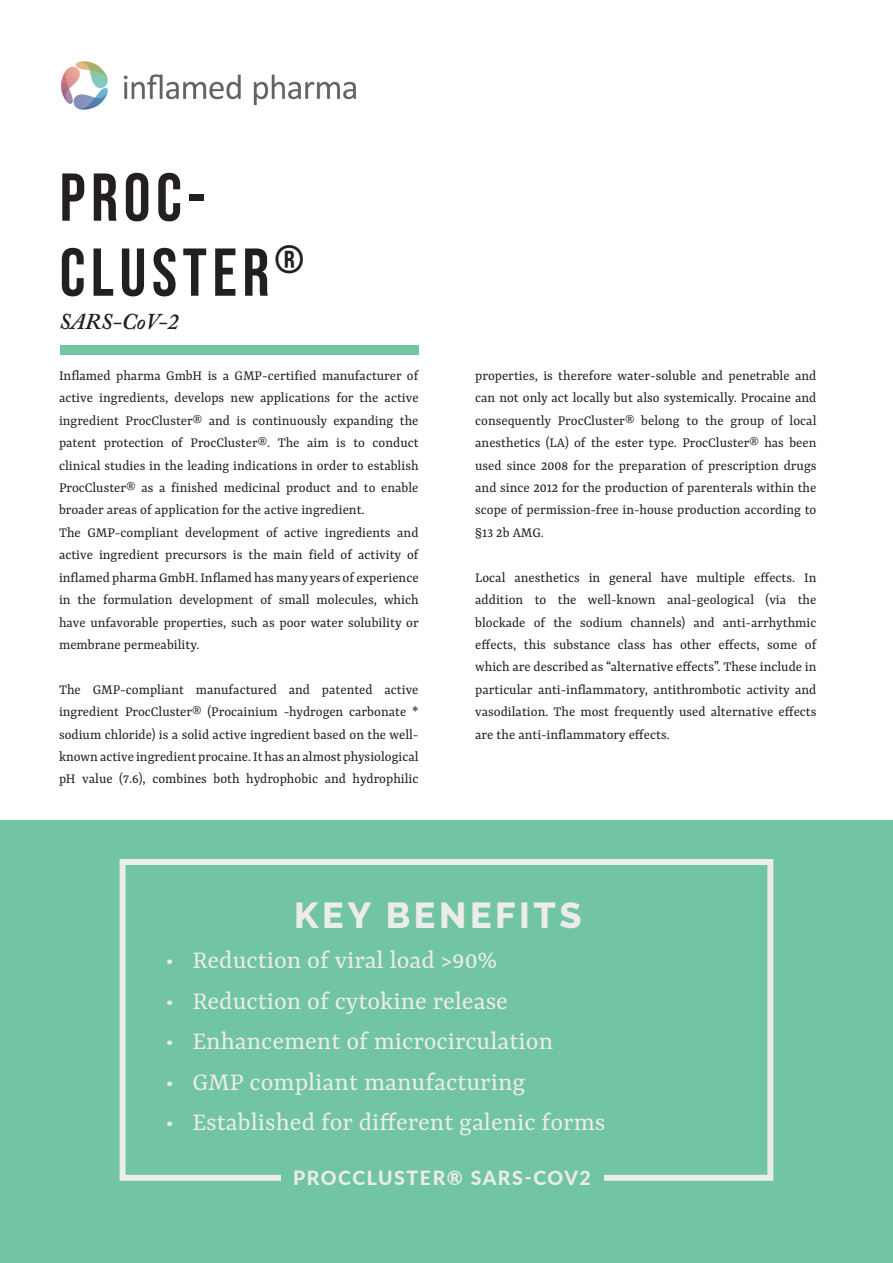
<style>
.page{position:relative;width:893px;height:1263px;background:#fff}
.page>*{position:absolute;margin:0;border:0;box-sizing:border-box;transform-origin:0 0}
.Überschrift{font:67.5px "Bebas Neue";letter-spacing:.08em;color:#231f20}
.Kopfzeile___zentrier{font:800 36px "Raleway";letter-spacing:.1em;color:#ebeceb}
.t1{font:27px "Yrsa";color:#ebeceb}
.Dachzeile{font:italic 600 22.5px "Adobe Caslon Pro";color:#231f20}
.Unterüberschrift___z{font:800 19.5px "Lato";letter-spacing:.08em;color:#ebeceb}
.Textkörper{font:15px/22.4px "Yrsa";color:#231f20;text-align:justify}
</style>
<div class="page">
<img style="left:60px;top:61px;width:296px;height:49px">
<div style="left:60px;top:345px;width:359px;height:10px;background:#72c5a3"></div>
<div style="left:0;top:821px;width:893px;height:442px;background:#72c5a3"></div>
<div style="left:120px;top:859px;width:653px;height:322px;border:6px solid #ebeceb"></div>
<div style="left:281px;top:1169px;width:322px;height:17px;background:#72c5a3"></div>
<p class="Überschrift" style="left:60px;top:159px;width:147px">PROC-</p>
<p class="Überschrift" style="left:60px;top:234px;width:246px">CLUSTER<sup>®</sup></p>
<p class="Dachzeile" style="left:59px;top:308px;width:121px">SARS-CoV-2</p>
<p class="Textkörper" style="left:59px;top:365px;width:361px">Inflamed pharma GmbH is a GMP-certified manufacturer of active ingredients, develops new applications for the active ingredient ProcCluster® and is continuously expanding the patent protection of ProcCluster®. The aim is to conduct clinical studies in the leading indications in order to establish ProcCluster® as a finished medicinal product and to enable broader areas of application for the active ingredient.</p>
<p class="Textkörper" style="left:59px;top:522px;width:361px">The GMP-compliant development of active ingredients and active ingredient precursors is the main field of activity of inflamed pharma GmbH. Inflamed has many years of experience in the formulation development of small molecules, which have unfavorable properties, such as poor water solubility or membrane permeability.</p>
<p class="Textkörper" style="left:59px;top:679px;width:361px">The GMP-compliant manufactured and patented active ingredient ProcCluster® (Procainium -hydrogen carbonate * sodium chloride) is a solid active ingredient based on the well&shy;known active ingredient procaine. It has an almost physiological pH value (7.6), combines both hydrophobic and hydrophilic</p>
<p class="Textkörper" style="left:475px;top:365px;width:343px">properties, is therefore water-soluble and penetrable and can not only act locally but also systemically. Procaine and consequently ProcCluster® belong to the group of local anesthetics (LA) of the ester type. ProcCluster® has been used since 2008 for the preparation of prescription drugs and since 2012 for the production of parenterals within the scope of permission-free in-house production according to §13 2b AMG.</p>
<p class="Textkörper" style="left:475px;top:567px;width:343px">Local anesthetics in general have multiple effects. In addition to the well-known anal-geological (via the blockade of the sodium channels) and anti-arrhythmic effects, this substance class has other effects, some of which are described as “alternative effects”. These include in particular anti-inflammatory, antithrombotic activity and vasodilation. The most frequently used alternative effects are the anti-inflammatory effects.</p>
<p class="Kopfzeile___zentrier" style="left:294px;top:894px;width:289px">KEY BENEFITS</p>
<p class="t1" style="left:165px;top:944px;width:333px">• Reduction of viral load &gt;90%</p>
<p class="t1" style="left:165px;top:985px;width:344px">• Reduction of cytokine release</p>
<p class="t1" style="left:165px;top:1025px;width:389px">• Enhancement of microcirculation</p>
<p class="t1" style="left:165px;top:1066px;width:361px">• GMP compliant manufacturing</p>
<p class="t1" style="left:165px;top:1106px;width:442px">• Established for different galenic forms</p>
<p class="Unterüberschrift___z" style="left:293px;top:1163px;width:299px">PROCCLUSTER® SARS-COV2</p>
</div>
